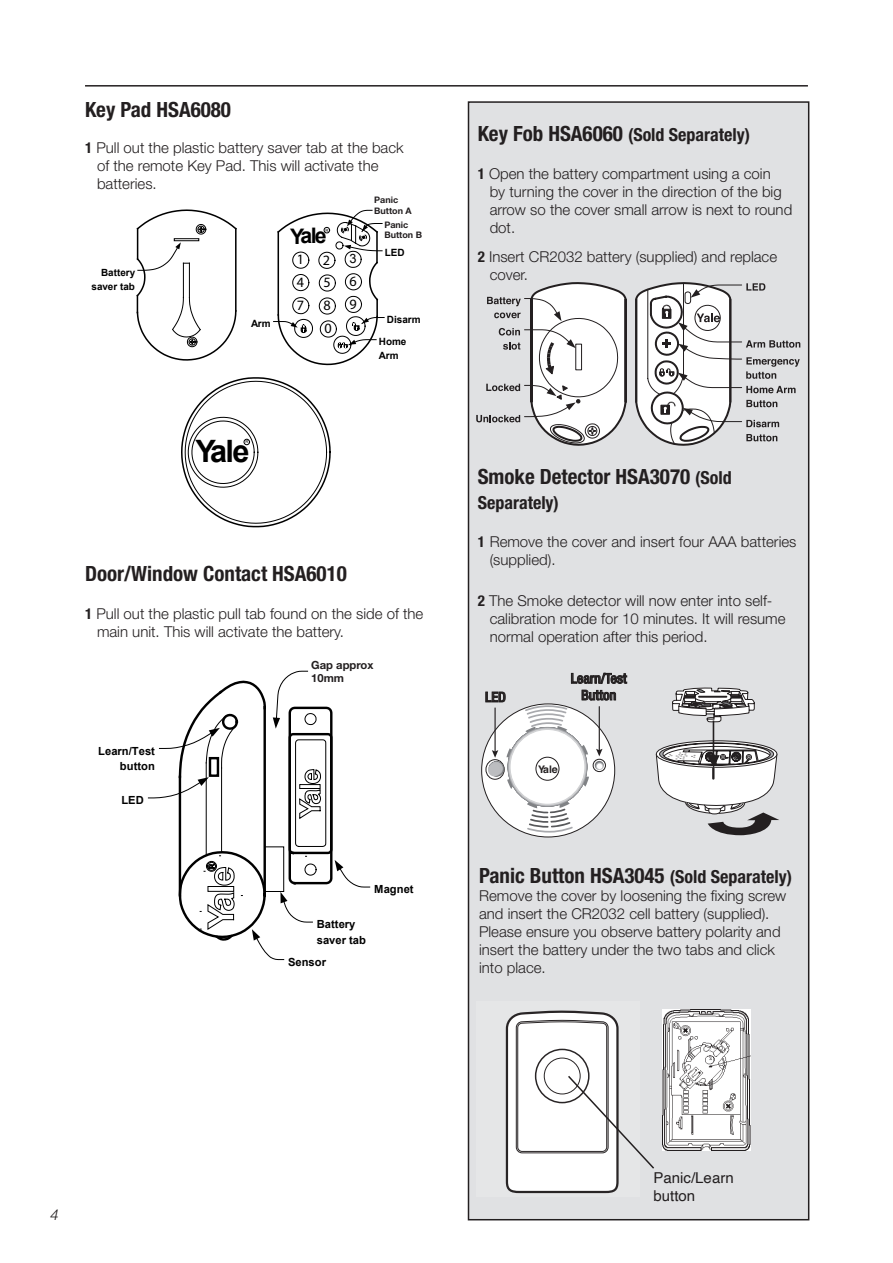
<style>
.page{position:relative;width:893px;height:1263px;background:#fff}
.page>*{position:absolute;margin:0;border:0;box-sizing:border-box;transform-origin:0 0}
.t1{font:700 30.75px "Arial";color:#000}
.t2{font:700 21.45px "Arial";color:#000}
.subhead{font:700 condensed 21px "Helvetica Neue LT Std";color:#231f20}
.t3{font:21px "Arial";letter-spacing:-.095em;color:#292526}
.subhead-2{font:700 condensed 18px "Helvetica Neue LT Std";color:#231f20}
.Body_Bullets{font:300 15px/18px "Helvetica Neue LT Std";color:#231f20}
.t4{font:15px/18px "Arial";color:#292526}
.Body{font:300 15px/18px "Helvetica Neue LT Std";color:#231f20}
.Body-2{font:15px "Helvetica";color:#231f20}
.t5{font:italic 300 15px "Helvetica Neue LT Std";color:#231f20}
.t6{font:14.25px "Myriad Pro";color:#000}
.t7{font:500 condensed 13.95px "Helvetica Neue";color:#231f20}
.t8{font:12.9px "Arial";color:#000}
.t9{font:700 11.25px/15.8px "Arial";color:#000}
.Contents{font:700 11.25px/13.5px "Helvetica Neue LT Std";color:#231f20}
.t10{font:700 10.5px "Helvetica";color:#231f20}
.t11{font:700 10.05px/14px "Arial";color:#000}
.t12{font:700 9.9px/14px "Arial";color:#000;text-align:right}
.Contents-2{font:700 9px/10.8px "Helvetica Neue LT Std";color:#231f20}
.t13{font:4.35px "Arial";color:#000}
.t14{font:4.2px "Arial";color:#000}
.s1{font-weight:700;font-stretch:condensed}
.s2{font-size:21px}
.s3{font-size:18px}
</style>
<div class="page">
<div style="left:468px;top:102px;width:341px;height:1118px;background:#e0e1e3"></div>
<div style="left:468px;top:101px;width:341px;height:1119px;border:2px solid #231f20"></div>
<hr style="left:85px;top:85px;width:723px;height:2px;background:#231f20">
<hr style="left:235px;top:229px;width:2px;height:82px;background:#000">
<hr style="left:137px;top:229px;width:1px;height:30px;background:#000">
<svg style="left:136px;top:209px;width:101px;height:26px"></svg>
<div style="left:174px;top:238px;width:25px;height:3px;border:1px solid #000"></div>
<svg style="left:136px;top:242px;width:101px;height:119px"></svg>
<svg style="left:273px;top:210px;width:112px;height:156px"></svg>
<div style="left:384px;top:247px;width:21px;height:12px;background:#fff"></div>
<svg style="left:181px;top:377px;width:150px;height:151px"></svg>
<svg style="left:148px;top:670px;width:222px;height:290px"></svg>
<svg style="left:476px;top:282px;width:151px;height:164px"></svg>
<svg style="left:635px;top:282px;width:165px;height:164px"></svg>
<div style="left:374px;top:197px;width:51px;height:22px;background:#fff"></div>
<div style="left:384px;top:221px;width:50px;height:25px;background:#fff"></div>
<div style="left:311px;top:660px;width:85px;height:36px;background:#fff"></div>
<div style="left:482px;top:704px;width:133px;height:133px;background:#fff;border-radius:50%"></div>
<div style="left:485px;top:759px;width:20px;height:21px;border:1px solid #231f20;border-radius:50%"></div>
<svg style="left:489px;top:761px;width:15px;height:15px"></svg>
<div style="left:489px;top:762px;width:14px;height:14px;background:#9c9ea1;border-radius:50%"></div>
<div style="left:490px;top:762px;width:12px;height:13px;background:#babbbe;border-radius:50%"></div>
<div style="left:488px;top:764px;width:12px;height:12px;background:#bcbdc0;border-radius:50%"></div>
<div style="left:593px;top:759px;width:13px;height:13px;border:1px solid #231f20;border-radius:50%"></div>
<svg style="left:525px;top:705px;width:42px;height:28px"></svg>
<svg style="left:581px;top:745px;width:7px;height:9px"></svg>
<svg style="left:583px;top:777px;width:6px;height:10px"></svg>
<svg style="left:527px;top:801px;width:46px;height:32px"></svg>
<svg style="left:507px;top:779px;width:6px;height:10px"></svg>
<svg style="left:506px;top:748px;width:6px;height:9px"></svg>
<div style="left:510px;top:729px;width:75px;height:75px;background:#fff;border-radius:50%"></div>
<div style="left:510px;top:729px;width:75px;height:75px;border:1px solid #d1d2d4;border-radius:50%"></div>
<svg style="left:655px;top:687px;width:124px;height:148px"></svg>
<hr style="left:599px;top:707px;width:1px;height:44px;background:#231f20">
<svg style="left:595px;top:749px;width:9px;height:21px"></svg>
<hr style="left:494px;top:708px;width:2px;height:44px;background:#231f20">
<svg style="left:492px;top:750px;width:6px;height:8px"></svg>
<svg style="left:571px;top:673px;width:56px;height:11px"></svg>
<svg style="left:582px;top:690px;width:34px;height:10px"></svg>
<svg style="left:485px;top:692px;width:20px;height:10px"></svg>
<div style="left:535px;top:757px;width:24px;height:24px;border:1px solid #231f20;border-radius:50%"></div>
<img style="left:662px;top:1009px;width:88px;height:141px">
<svg style="left:505px;top:1010px;width:149px;height:184px"></svg>
<p class="subhead" style="left:85px;top:97px;width:147px">Key Pad HSA6080</p>
<p class="Body_Bullets" style="left:97px;top:138px;width:308px;text-indent:-12px"><span class="s1">1</span> Pull out the plastic battery saver tab at the back of the remote Key Pad. This will activate the batteries.</p>
<p class="t12" style="left:92px;top:266px;width:45px">Battery saver tab</p>
<p class="t11" style="left:251px;top:317px;width:21px">Arm</p>
<p class="t2" style="left:290px;top:222px;width:38px">Yale</p>
<p class="t13" style="left:325px;top:227px;width:5px">R</p>
<p class="t6" style="left:297px;top:251px;width:9px">1</p>
<p class="t6" style="left:323px;top:251px;width:9px">2</p>
<p class="t8" style="left:350px;top:250px;width:9px">3</p>
<p class="t6" style="left:297px;top:273px;width:9px">4</p>
<p class="t6" style="left:323px;top:274px;width:9px">5</p>
<p class="t6" style="left:349px;top:272px;width:9px">6</p>
<p class="t6" style="left:297px;top:296px;width:9px">7</p>
<p class="t6" style="left:323px;top:297px;width:9px">8</p>
<p class="t6" style="left:349px;top:295px;width:9px">9</p>
<p class="t6" style="left:324px;top:320px;width:9px">0</p>
<p class="Contents-2" style="left:374px;top:194px;width:39px">Panic<br>Button A</p>
<p class="Contents-2" style="left:384px;top:219px;width:39px">Panic<br>Button B</p>
<p class="t11" style="left:375px;top:206px;width:9px">A</p>
<p class="t11" style="left:385px;top:219px;width:9px">B</p>
<p class="t11" style="left:385px;top:246px;width:21px">LED</p>
<p class="t11" style="left:387px;top:313px;width:35px">Disarm</p>
<p class="t11" style="left:379px;top:335px;width:29px">Home<br>Arm</p>
<p class="t1" style="left:196px;top:430px;width:55px">Yale</p>
<p class="t14" style="left:245px;top:439px;width:5px">R</p>
<p class="subhead" style="left:85px;top:560px;width:263px">Door/Window Contact HSA6010</p>
<p class="Body_Bullets" style="left:97px;top:604px;width:328px;text-indent:-12px"><span class="s1">1</span> Pull out the plastic pull tab found on the side of the main unit. This will activate the battery.</p>
<p class="t9" style="left:98px;top:743px;width:58px;text-align:right">Learn/Test button</p>
<p class="t9" style="left:121px;top:792px;width:24px">LED</p>
<p class="Contents" style="left:311px;top:658px;width:64px">Gap approx<br>10mm</p>
<p class="t9" style="left:374px;top:882px;width:41px">Magnet</p>
<p class="t9" style="left:317px;top:917px;width:51px">Battery saver tab</p>
<p class="t9" style="left:288px;top:954px;width:39px">Sensor</p>
<p class="subhead-2" style="left:478px;top:124px;width:274px"><span class="s2">Key Fob HSA6060</span> (Sold Separately)</p>
<p class="Body_Bullets" style="left:490px;top:165px;width:304px;text-indent:-12px"><span class="s1">1</span> Open the battery compartment using a coin<br>by turning the cover in the direction of the big arrow so the cover small arrow is next to round dot.</p>
<p class="Body_Bullets" style="left:490px;top:247px;width:289px;text-indent:-12px"><span class="s1">2</span> Insert CR2032 battery (supplied) and replace cover.</p>
<p class="t3" style="left:483px;top:185px;width:259px">Keyfob remote control accessory</p>
<p class="t4" style="left:483px;top:246px;width:280px">23A/MN21 battery as shown, and replace</p>
<p class="subhead" style="left:478px;top:464px;width:256px">Smoke Detector HSA3070 <span class="s3">(Sold</span></p>
<p class="subhead-2" style="left:478px;top:492px;width:83px">Separately)</p>
<p class="Body_Bullets" style="left:490px;top:533px;width:308px;text-indent:-12px"><span class="s1">1</span> Remove the cover and insert four AAA batteries (supplied).</p>
<p class="Body_Bullets" style="left:490px;top:591px;width:297px;text-indent:-12px"><span class="s1">2</span> The Smoke detector will now enter into self&shy;calibration mode for 10 minutes. It will resume normal operation after this period.</p>
<p class="t4" style="left:481px;top:606px;width:303px;text-indent:17px">Remove the cover and insert the four AAA batteries as shown.</p>
<p class="t7" style="left:571px;top:670px;width:58px">Learn/Test</p>
<p class="t7" style="left:485px;top:689px;width:22px">LED</p>
<p class="t7" style="left:581px;top:687px;width:37px">Button</p>
<p class="t10" style="left:538px;top:760px;width:21px">Yale</p>
<p class="subhead" style="left:479px;top:862px;width:314px">Panic Button HSA3045 <span class="s3">(Sold Separately)</span></p>
<p class="Body" style="left:479px;top:886px;width:309px">Remove the cover by loosening the fixing screw and insert the CR2032 cell battery (supplied).<br>Please ensure you observe battery polarity and insert the battery under the two tabs and click into place.</p>
<p class="t3" style="left:485px;top:869px;width:177px">Help button accessory</p>
<p class="t4" style="left:485px;top:912px;width:308px;text-indent:17px">Remove the cover by loosening the fixing screw and insert the 12V battery (supplied) as shown. Please ensure you observe battery polarity.</p>
<p class="t5" style="left:50px;top:1206px;width:10px">4</p>
<p class="Body-2" style="left:654px;top:1166px;width:82px">Panic/Learn</p>
<p class="Body-2" style="left:654px;top:1184px;width:43px">button</p>
</div>
